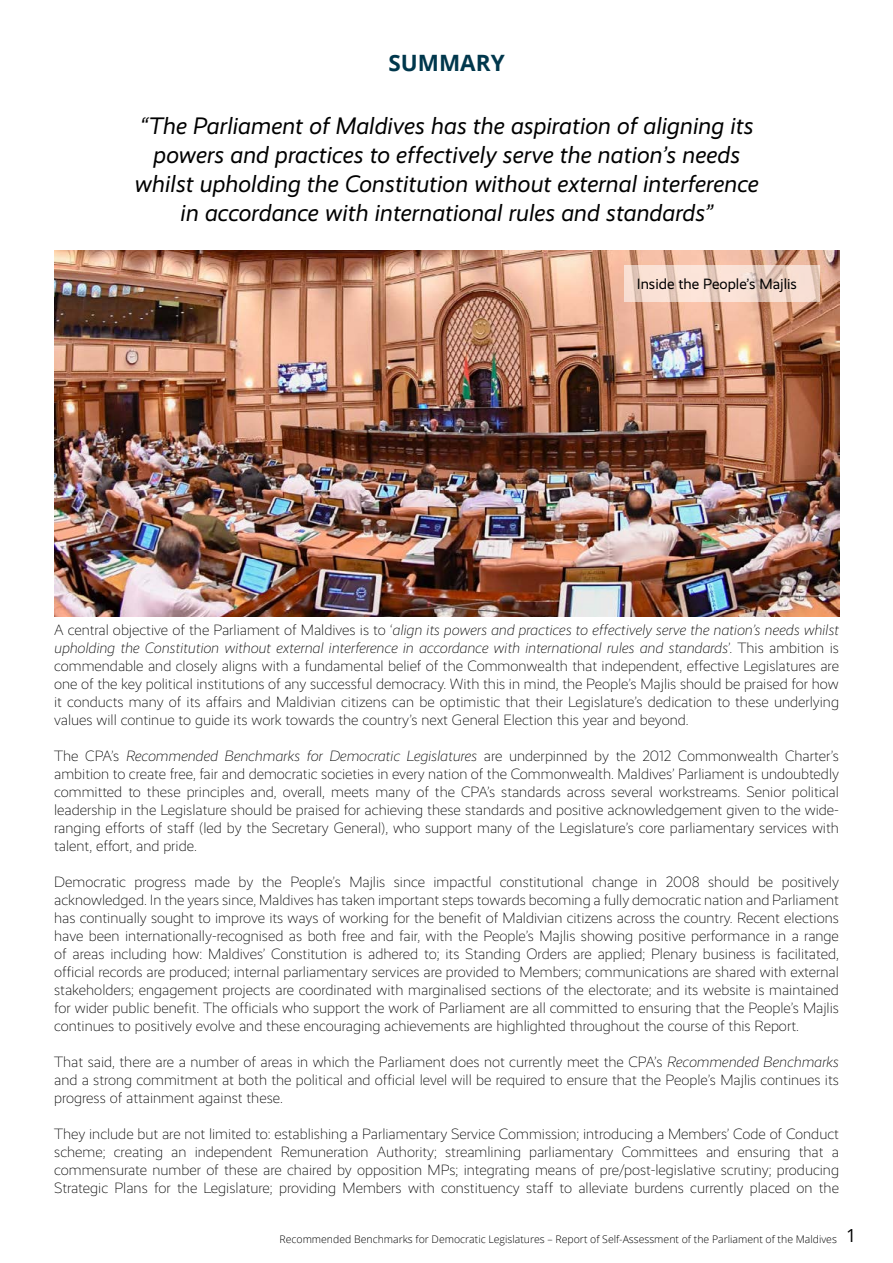
<style>
.page{position:relative;width:893px;height:1263px;background:#fff}
.page>*{position:absolute;margin:0;border:0;box-sizing:border-box;transform-origin:0 0}
.t1{font:italic 24px/28.8px "Realist";color:#000;text-align:center}
.t2{font:700 22.5px "Open Sans";color:#00374c}
.t3{font:300 15px/18px "Realist";color:#000;text-align:justify}
.t4{font:15px "Realist";color:#000}
.t5{font:300 10.5px "Open Sans";color:#000}
.s1{font-style:italic}
.s2{font-weight:400;font-size:18px}
</style>
<div class="page">
<img style="left:54px;top:251px;width:785px;height:365px">
<svg style="left:624px;top:265px;width:196px;height:36px;background:#f0d7cb"></svg>
<h2 class="t2" style="left:388px;top:47px;width:118px">SUMMARY</h2>
<p class="t1" style="left:135px;top:112px;width:625px">“The Parliament of Maldives has the aspiration of aligning its powers and practices to effectively serve the nation’s needs whilst upholding the Constitution without external interference in accordance with international rules and standards”</p>
<p class="t4" style="left:637px;top:275px;width:162px">Inside the People’s Majlis</p>
<p class="t3" style="left:54px;top:620px;width:786px">A central objective of the Parliament of Maldives is to ‘<span class="s1">align its powers and practices to effectively serve the nation’s needs whilst upholding the Constitution without external interference in accordance with international rules and standards</span>’. This ambition is commendable and closely aligns with a fundamental belief of the Commonwealth that independent, effective Legislatures are one of the key political institutions of any successful democracy. With this in mind, the People’s Majlis should be praised for how it conducts many of its affairs and Maldivian citizens can be optimistic that their Legislature’s dedication to these underlying values will continue to guide its work towards the country’s next General Election this year and beyond.</p>
<p class="t3" style="left:54px;top:746px;width:786px">The CPA’s <span class="s1">Recommended Benchmarks for Democratic Legislatures</span> are underpinned by the 2012 Commonwealth Charter’s ambition to create free, fair and democratic societies in every nation of the Commonwealth. Maldives’ Parliament is undoubtedly committed to these principles and, overall, meets many of the CPA’s standards across several workstreams. Senior political leadership in the Legislature should be praised for achieving these standards and positive acknowledgement given to the wide&shy;ranging efforts of staff (led by the Secretary General), who support many of the Legislature’s core parliamentary services with talent, effort, and pride.</p>
<p class="t3" style="left:54px;top:872px;width:786px">Democratic progress made by the People’s Majlis since impactful constitutional change in 2008 should be positively acknowledged. In the years since, Maldives has taken important steps towards becoming a fully democratic nation and Parliament has continually sought to improve its ways of working for the benefit of Maldivian citizens across the country. Recent elections have been internationally-recognised as both free and fair, with the People’s Majlis showing positive performance in a range of areas including how: Maldives’ Constitution is adhered to; its Standing Orders are applied; Plenary business is facilitated, official records are produced; internal parliamentary services are provided to Members; communications are shared with external stakeholders; engagement projects are coordinated with marginalised sections of the electorate; and its website is maintained for wider public benefit. The officials who support the work of Parliament are all committed to ensuring that the People’s Majlis continues to positively evolve and these encouraging achievements are highlighted throughout the course of this Report.</p>
<p class="t3" style="left:54px;top:1052px;width:786px">That said, there are a number of areas in which the Parliament does not currently meet the CPA’s <span class="s1">Recommended Benchmarks </span>and a strong commitment at both the political and official level will be required to ensure that the People’s Majlis continues its progress of attainment against these.</p>
<p class="t3" style="left:54px;top:1124px;width:786px">They include but are not limited to: establishing a Parliamentary Service Commission; introducing a Members’ Code of Conduct scheme; creating an independent Remuneration Authority; streamlining parliamentary Committees and ensuring that a commensurate number of these are chaired by opposition MPs; integrating means of pre/post-legislative scrutiny; producing Strategic Plans for the Legislature; providing Members with constituency staff to alleviate burdens currently placed on the</p>
<p class="t5" style="left:279px;top:1232px;width:578px">Recommended Benchmarks for Democratic Legislatures – Report of Self-Assessment of the Parliament of the Maldives <span class="s2">1</span></p>
</div>
